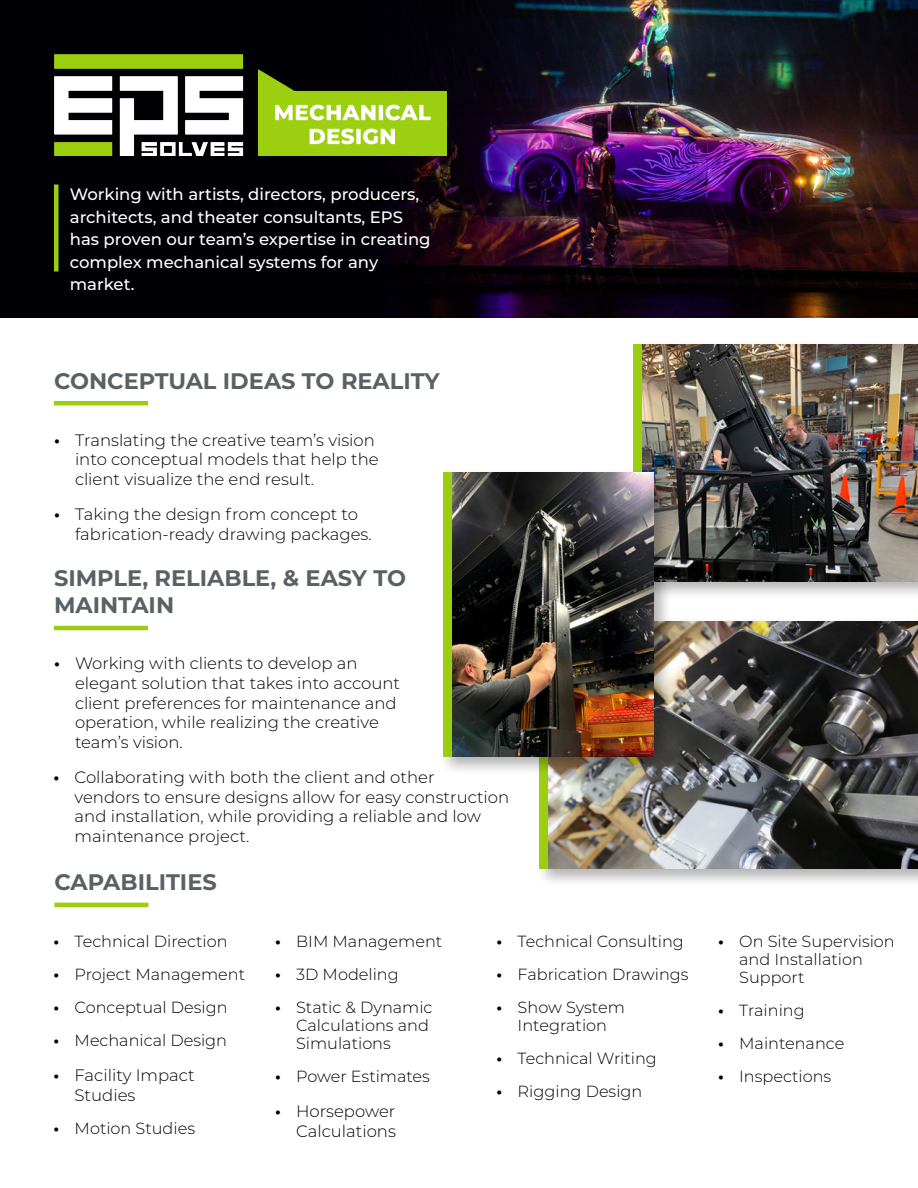
<style>
.page{position:relative;width:918px;height:1188px;background:#fff}
.page>*{position:absolute;margin:0;border:0;box-sizing:border-box;transform-origin:0 0}
.t1{font:700 22.5px/27px "Montserrat";color:#5a6166}
.t2{font:300 16.5px/19.8px "Montserrat";color:#000}
.t3{font:500 16.5px/22.5px "Montserrat";color:#fff}
.t4{font:300 16.2px/18px "Montserrat";color:#000}
.s1{font-weight:700}
.s2{font-weight:700;font-size:16.2px}
</style>
<div class="page">
<div style="left:535px;top:617px;width:383px;height:271px;background:#000;opacity:.3"></div>
<img style="left:548px;top:621px;width:370px;height:248px">
<div style="left:539px;top:621px;width:9px;height:248px;background:#9bce0f"></div>
<div style="left:630px;top:340px;width:288px;height:260px;background:#000;opacity:.3"></div>
<img style="left:642px;top:344px;width:276px;height:237px">
<div style="left:634px;top:344px;width:8px;height:237px;background:#9bce0f"></div>
<hr style="left:54px;top:401px;width:94px;height:4px;background:#9bce0f">
<hr style="left:54px;top:626px;width:94px;height:4px;background:#9bce0f">
<hr style="left:54px;top:903px;width:94px;height:4px;background:#9bce0f">
<div style="left:0;top:0;width:918px;height:318px;background:#010005"></div>
<img style="left:382px;top:0;width:536px;height:318px">
<img style="left:54px;top:54px;width:393px;height:102px">
<hr style="left:54px;top:184px;width:4px;height:88px;background:#9bce0f">
<div style="left:439px;top:468px;width:233px;height:308px;background:#000;opacity:.3"></div>
<img style="left:452px;top:472px;width:201px;height:285px">
<div style="left:443px;top:472px;width:9px;height:285px;background:#9bce0f"></div>
<p class="t3" style="left:70px;top:183px;width:362px">Working with artists, directors, producers, architects, and theater consultants, EPS has proven our team’s expertise in creating complex mechanical systems for any market.</p>
<p class="t1" style="left:54px;top:366px;width:387px">CONCEPTUAL IDEAS TO REALITY</p>
<p class="t2" style="left:75px;top:429px;width:305px;text-indent:-21px"><span class="s1">•</span> Translating the creative team’s vision into conceptual models that help the client visualize the end result.</p>
<p class="t2" style="left:75px;top:504px;width:298px;text-indent:-21px"><span class="s1">•</span> Taking the design from concept to fabrication-ready drawing packages.</p>
<p class="t1" style="left:54px;top:564px;width:354px">SIMPLE, RELIABLE, &amp; EASY TO<br>MAINTAIN</p>
<p class="t2" style="left:75px;top:653px;width:327px;text-indent:-21px"><span class="s1">•</span> Working with clients to develop an elegant solution that takes into account client preferences for maintenance and operation, while realizing the creative team’s vision.</p>
<p class="t2" style="left:75px;top:767px;width:436px;text-indent:-21px"><span class="s1">•</span> Collaborating with both the client and other<br>vendors to ensure designs allow for easy construction and installation, while providing a reliable and low maintenance project.</p>
<p class="t1" style="left:54px;top:868px;width:164px">CAPABILITIES</p>
<p class="t4" style="left:54px;top:932px;width:176px"><span class="s1">•</span> Technical Direction</p>
<p class="t4" style="left:54px;top:965px;width:193px"><span class="s1">•</span> Project Management</p>
<p class="t4" style="left:54px;top:998px;width:176px"><span class="s1">•</span> Conceptual Design</p>
<p class="t4" style="left:54px;top:1031px;width:175px"><span class="s1">•</span> Mechanical Design</p>
<p class="t2" style="left:75px;top:1065px;width:122px;text-indent:-21px"><span class="s2">•</span> Facility Impact<br>Studies</p>
<p class="t4" style="left:54px;top:1118px;width:143px"><span class="s1">•</span> Motion Studies</p>
<p class="t4" style="left:275px;top:932px;width:169px"><span class="s1">•</span> BIM Management</p>
<p class="t4" style="left:275px;top:965px;width:125px"><span class="s1">•</span> 3D Modeling</p>
<p class="t4" style="left:296px;top:998px;width:138px;text-indent:-21px"><span class="s1">•</span> Static &amp; Dynamic<br>Calculations and<br>Simulations</p>
<p class="t4" style="left:275px;top:1067px;width:156px"><span class="s1">•</span> Power Estimates</p>
<p class="t2" style="left:275px;top:1101px;width:122px;text-align:right"><span class="s2">•</span> Horsepower<br>Calculations</p>
<p class="t4" style="left:497px;top:932px;width:189px"><span class="s1">•</span> Technical Consulting</p>
<p class="t4" style="left:497px;top:965px;width:193px"><span class="s1">•</span> Fabrication Drawings</p>
<p class="t4" style="left:497px;top:998px;width:130px;text-align:center"><span class="s1">•</span> Show System<br>Integration</p>
<p class="t4" style="left:497px;top:1049px;width:162px"><span class="s1">•</span> Technical Writing</p>
<p class="t4" style="left:497px;top:1082px;width:147px"><span class="s1">•</span> Rigging Design</p>
<p class="t4" style="left:739px;top:932px;width:157px;text-indent:-21px"><span class="s1">•</span> On Site Supervision and Installation<br>Support</p>
<p class="t4" style="left:718px;top:1001px;width:88px"><span class="s1">•</span> Training</p>
<p class="t4" style="left:718px;top:1034px;width:128px"><span class="s1">•</span> Maintenance</p>
<p class="t4" style="left:718px;top:1067px;width:115px"><span class="s1">•</span> Inspections</p>
</div>
